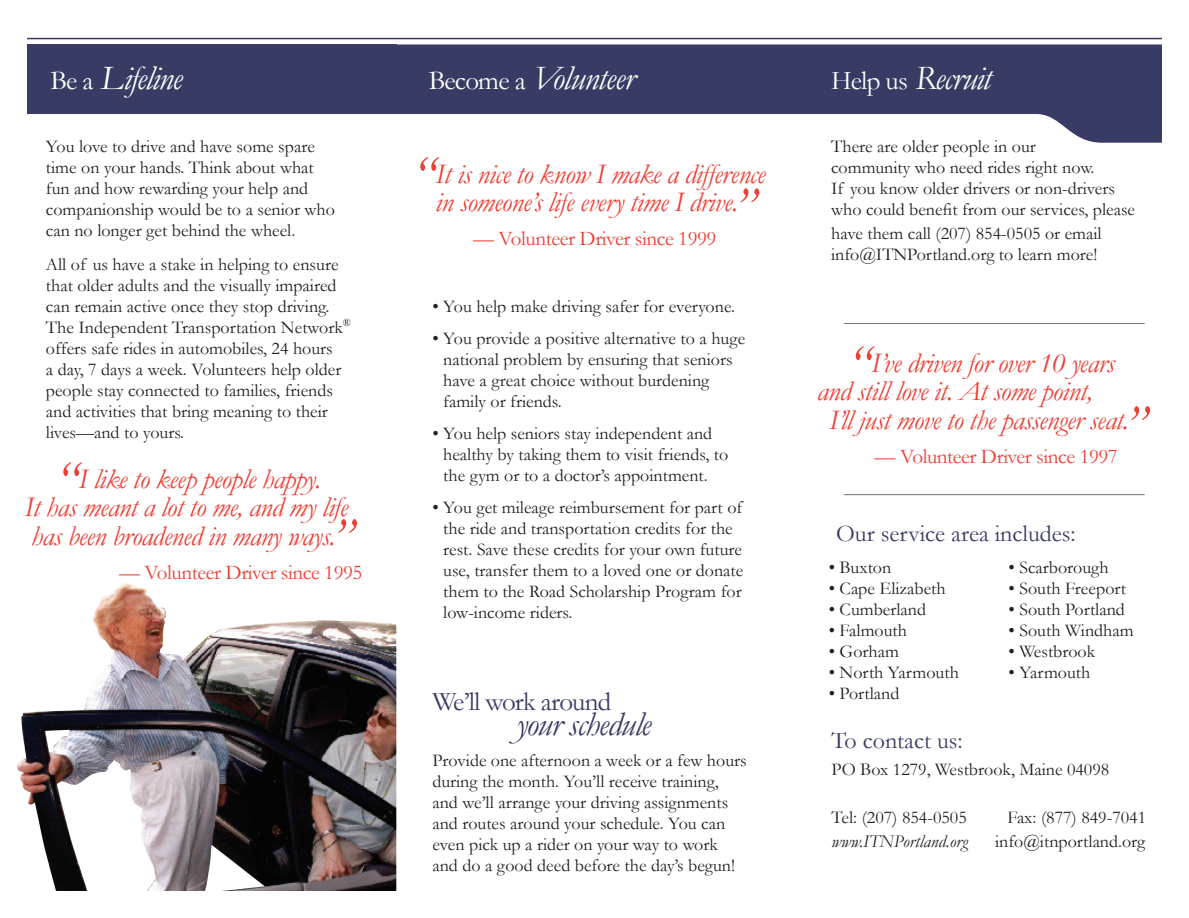
<style>
.page{position:relative;width:1189px;height:918px;background:#fff}
.page>*{position:absolute;margin:0;border:0;box-sizing:border-box;transform-origin:0 0}
.head_reg{font:italic 34.5px "Garamond";letter-spacing:-.03em;color:#fff}
.head_reg-2{font:italic 34.5px "Garamond";letter-spacing:-.03em;color:#383b64}
.t1{font:italic 28.5px/28.5px "Garamond";letter-spacing:-.02em;color:#ee3f34;text-align:center}
.head_reg-3{font:27px "Garamond";letter-spacing:-.03em;color:#383b64}
.red_sub_3{font:24px "Garamond";color:#383b64}
.t2{font:21px "Garamond";letter-spacing:-.02em;color:#ee3f34}
.text_1_12_16__9_befo{font:18px/21px "Garamond";color:#231f20}
.text_1_12_16{font:18px/21px "Garamond";color:#231f20}
.text_bullets_9_5_12{font:18px "Garamond";color:#231f20}
.text_bullets_9_5_12-2{font:italic 18px "Garamond";color:#231f20}
.s1{font-style:normal;font-size:27px}
.s2{font-size:54px}
</style>
<div class="page">
<div style="left:27px;top:44px;width:369px;height:70px;background:#383b64"></div>
<svg style="left:396px;top:44px;width:765px;height:99px;fill:#383b64"></svg>
<hr style="left:27px;top:38px;width:1134px;height:1px;background:#383b64">
<hr style="left:843px;top:323px;width:301px;height:1px;background:#717074">
<hr style="left:843px;top:494px;width:301px;height:1px;background:#717074">
<img style="left:17px;top:583px;width:379px;height:308px">
<p class="head_reg" style="left:50px;top:55px;width:134px"><span class="s1">Be a</span> Lifeline</p>
<p class="head_reg" style="left:428px;top:55px;width:208px"><span class="s1">Become a</span> Volunteer</p>
<p class="head_reg" style="left:830px;top:55px;width:162px"><span class="s1">Help us</span> Recruit</p>
<p class="text_1_12_16__9_befo" style="left:46px;top:135px;width:290px">You love to drive and have some spare time on your hands. Think about what fun and how rewarding your help and companionship would be to a senior who can no longer get behind the wheel.</p>
<p class="text_1_12_16__9_befo" style="left:46px;top:254px;width:306px">All of us have a stake in helping to ensure that older adults and the visually impaired can remain active once they stop driving.<br>The Independent Transportation Network<sup>® </sup>offers safe rides in automobiles, 24 hours<br>a day, 7 days a week. Volunteers help older people stay connected to families, friends and activities that bring meaning to their lives—and to yours.</p>
<p class="t1" style="left:25px;top:464px;width:329px"><span class="s2">“</span>I like to keep people happy.<br>It has meant a lot to me, and my life has been broadened in many ways.<span class="s2">”</span></p>
<p class="t2" style="left:119px;top:558px;width:245px">— Volunteer Driver since 1995</p>
<p class="t1" style="left:410px;top:159px;width:357px"><span class="s2">“</span>It is nice to know I make a difference in someone’s life every time I drive.<span class="s2">”</span></p>
<p class="t2" style="left:473px;top:224px;width:245px">— Volunteer Driver since 1999</p>
<p class="text_1_12_16__9_befo" style="left:432px;top:296px;width:304px">• You help make driving safer for everyone.</p>
<p class="text_1_12_16__9_befo" style="left:443px;top:328px;width:303px;text-indent:-11px">• You provide a positive alternative to a huge national problem by ensuring that seniors have a great choice without burdening family or friends.</p>
<p class="text_1_12_16__9_befo" style="left:443px;top:422px;width:286px;text-indent:-11px">• You help seniors stay independent and healthy by taking them to visit friends, to the gym or to a doctor’s appointment.</p>
<p class="text_1_12_16__9_befo" style="left:443px;top:496px;width:301px;text-indent:-11px">• You get mileage reimbursement for part of the ride and transportation credits for the rest. Save these credits for your own future use, transfer them to a loved one or donate them to the Road Scholarship Program for low-income riders.</p>
<p class="head_reg-3" style="left:432px;top:683px;width:180px">We’ll work around</p>
<p class="head_reg-2" style="left:516px;top:701px;width:136px">your schedule</p>
<p class="text_1_12_16__9_befo" style="left:432px;top:749px;width:316px">Provide one afternoon a week or a few hours during the month. You’ll receive training, and we’ll arrange your driving assignments and routes around your schedule. You can even pick up a rider on your way to work and do a good deed before the day’s begun!</p>
<p class="text_1_12_16" style="left:830px;top:135px;width:305px">There are older people in our<br>community who need rides right now.<br>If you know older drivers or non-drivers who could benefit from our services, please</p>
<p class="text_1_12_16" style="left:830px;top:222px;width:272px">have them call (207) 854-0505 or email info@ITNPortland.org to learn more!</p>
<p class="t1" style="left:816px;top:348px;width:299px;text-align:left;text-indent:28px"><span class="s2">“</span>I’ve driven for over 10 years and still love it. At some point,</p>
<p class="t1" style="left:828px;top:405px;width:318px">I’ll just move to the passenger seat.<span class="s2">”</span></p>
<p class="t2" style="left:874px;top:442px;width:245px">— Volunteer Driver since 1997</p>
<p class="red_sub_3" style="left:836px;top:517px;width:241px">Our service area includes:</p>
<p class="text_1_12_16__9_befo" style="left:828px;top:556px;width:64px">• Buxton</p>
<p class="text_1_12_16__9_befo" style="left:828px;top:577px;width:118px">• Cape Elizabeth</p>
<p class="text_1_12_16__9_befo" style="left:828px;top:598px;width:99px">• Cumberland</p>
<p class="text_1_12_16__9_befo" style="left:828px;top:619px;width:80px">• Falmouth</p>
<p class="text_1_12_16__9_befo" style="left:828px;top:640px;width:72px">• Gorham</p>
<p class="text_1_12_16__9_befo" style="left:828px;top:661px;width:132px">• North Yarmouth</p>
<p class="text_1_12_16__9_befo" style="left:828px;top:682px;width:72px">• Portland</p>
<p class="text_1_12_16__9_befo" style="left:1008px;top:556px;width:101px">• Scarborough</p>
<p class="text_1_12_16__9_befo" style="left:1008px;top:577px;width:119px">• South Freeport</p>
<p class="text_1_12_16__9_befo" style="left:1008px;top:598px;width:118px">• South Portland</p>
<p class="text_1_12_16__9_befo" style="left:1008px;top:619px;width:127px">• South Windham</p>
<p class="text_1_12_16__9_befo" style="left:1008px;top:640px;width:88px">• Westbrook</p>
<p class="text_1_12_16__9_befo" style="left:1008px;top:661px;width:83px">• Yarmouth</p>
<p class="red_sub_3" style="left:831px;top:724px;width:133px">To contact us:</p>
<p class="text_bullets_9_5_12" style="left:831px;top:757px;width:279px">PO Box 1279, Westbrook, Maine 04098</p>
<p class="text_bullets_9_5_12" style="left:831px;top:805px;width:137px">Tel: (207) 854-0505</p>
<p class="text_bullets_9_5_12" style="left:1007px;top:805px;width:140px">Fax: (877) 849-7041</p>
<p class="text_bullets_9_5_12-2" style="left:831px;top:829px;width:138px">www.ITNPortland.org</p>
<p class="text_bullets_9_5_12" style="left:994px;top:829px;width:152px">info@itnportland.org</p>
</div>
